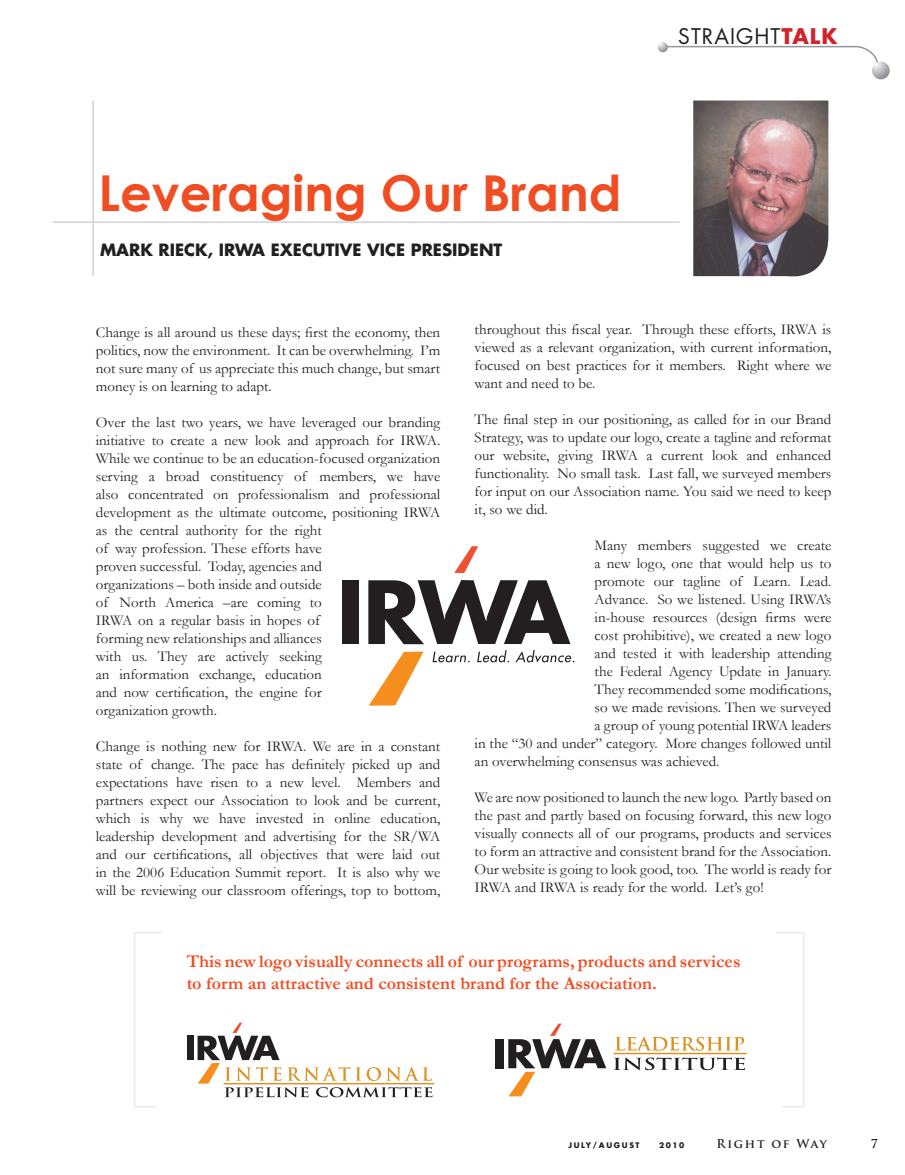
<style>
.page{position:relative;width:905px;height:1175px;background:#fff}
.page>*{position:absolute;margin:0;border:0;box-sizing:border-box;transform-origin:0 0}
.t1{font:700 49.5px "Century Gothic";color:#f04d22}
.t2{font:21px "Futura";letter-spacing:.05em;color:#231f20}
.t3{font:700 18px/21.6px "Garamond";color:#f04d22}
.t4{font:700 16.5px "Futura";color:#231f20}
.t5{font:15px/18px "Garamond";color:#231f20;text-align:justify}
.t6{font:700 12px "Trajan Pro";letter-spacing:.13em;color:#231f20}
.t7{font:700 7.5px "Futura";letter-spacing:.22em;color:#231f20}
.s1{font-weight:700;color:#d1232a}
</style>
<div class="page">
<svg style="left:872px;top:62px;width:17px;height:17px"></svg>
<svg style="left:657px;top:42px;width:222px;height:28px"></svg>
<svg style="left:369px;top:651px;width:54px;height:54px"></svg>
<svg style="left:454px;top:546px;width:24px;height:27px"></svg>
<svg style="left:432px;top:651px;width:37px;height:11px"></svg>
<svg style="left:477px;top:650px;width:32px;height:12px"></svg>
<svg style="left:515px;top:650px;width:59px;height:12px"></svg>
<div style="left:342px;top:580px;width:16px;height:64px;background:#231f20"></div>
<svg style="left:368px;top:580px;width:202px;height:64px"></svg>
<div style="left:495px;top:1039px;width:8px;height:29px;background:#231f20"></div>
<svg style="left:508px;top:1023px;width:98px;height:73px"></svg>
<svg style="left:615px;top:1036px;width:129px;height:14px"></svg>
<svg style="left:614px;top:1057px;width:131px;height:13px"></svg>
<hr style="left:613px;top:1052px;width:133px;height:2px;background:#de9226">
<hr style="left:53px;top:221px;width:626px;height:2px;background:#d1d2d4">
<hr style="left:92px;top:101px;width:2px;height:175px;background:#d1d2d4">
<div style="left:187px;top:1035px;width:7px;height:25px;background:#231f20"></div>
<svg style="left:197px;top:1022px;width:235px;height:75px"></svg>
<hr style="left:224px;top:1082px;width:210px;height:2px;background:#de9226">
<img style="left:693px;top:101px;width:135px;height:176px">
<svg style="left:777px;top:932px;width:27px;height:175px"></svg>
<svg style="left:134px;top:932px;width:28px;height:175px"></svg>
<p class="t1" style="left:98px;top:162px;width:524px">Leveraging Our Brand</p>
<p class="t4" style="left:100px;top:238px;width:404px">MARK RIECK, IRWA EXECUTIVE VICE PRESIDENT</p>
<p class="t2" style="left:678px;top:23px;width:160px">STRAIGHT<span class="s1">TALK</span></p>
<p class="t5" style="left:96px;top:323px;width:346px">Change is all around us these days; first the economy, then politics, now the environment. It can be overwhelming. I’m not sure many of us appreciate this much change, but smart money is on learning to adapt.</p>
<p class="t5" style="left:96px;top:413px;width:346px;text-align:left">Over the last two years, we have leveraged our branding initiative to create a new look and approach for IRWA.<br>While we continue to be an education-focused organization serving a broad constituency of members, we have also concentrated on professionalism and professional development as the ultimate outcome, positioning IRWA as the central authority for the right<br>of way profession. These efforts have<br>proven successful. Today, agencies and<br>organizations – both inside and outside<br>of North America –are coming to<br>IRWA on a regular basis in hopes of<br>forming new relationships and alliances<br>with us. They are actively seeking<br>an information exchange, education<br>and now certification, the engine for<br>organization growth.</p>
<p class="t5" style="left:96px;top:737px;width:346px">Change is nothing new for IRWA. We are in a constant state of change. The pace has definitely picked up and expectations have risen to a new level. Members and partners expect our Association to look and be current, which is why we have invested in online education, leadership development and advertising for the SR/WA and our certifications, all objectives that were laid out in the 2006 Education Summit report. It is also why we will be reviewing our classroom offerings, top to bottom,</p>
<p class="t5" style="left:474px;top:320px;width:358px">throughout this fiscal year. Through these efforts, IRWA is viewed as a relevant organization, with current information, focused on best practices for it members. Right where we want and need to be.</p>
<p class="t5" style="left:474px;top:410px;width:358px">The final step in our positioning, as called for in our Brand Strategy, was to update our logo, create a tagline and reformat our website, giving IRWA a current look and enhanced functionality. No small task. Last fall, we surveyed members for input on our Association name. You said we need to keep it, so we did.</p>
<p class="t5" style="left:594px;top:536px;width:238px">Many members suggested we create</p>
<p class="t5" style="left:594px;top:554px;width:238px">a new logo, one that would help us to</p>
<p class="t5" style="left:594px;top:572px;width:238px">promote our tagline of Learn. Lead.</p>
<p class="t5" style="left:594px;top:590px;width:238px">Advance. So we listened. Using IRWA’s</p>
<p class="t5" style="left:594px;top:608px;width:238px">in-house resources (design firms were</p>
<p class="t5" style="left:594px;top:626px;width:238px">cost prohibitive), we created a new logo</p>
<p class="t5" style="left:594px;top:644px;width:238px">and tested it with leadership attending</p>
<p class="t5" style="left:594px;top:662px;width:238px">the Federal Agency Update in January.</p>
<p class="t5" style="left:594px;top:680px;width:238px">They recommended some modifications,</p>
<p class="t5" style="left:594px;top:698px;width:238px">so we made revisions. Then we surveyed</p>
<p class="t5" style="left:594px;top:716px;width:238px">a group of young potential IRWA leaders</p>
<p class="t5" style="left:474px;top:734px;width:358px">in the “30 and under” category. More changes followed until</p>
<p class="t5" style="left:474px;top:752px;width:246px">an overwhelming consensus was achieved.</p>
<p class="t5" style="left:474px;top:788px;width:358px">We are now positioned to launch the new logo. Partly based on the past and partly based on focusing forward, this new logo visually connects all of our programs, products and services to form an attractive and consistent brand for the Association.<br>Our website is going to look good, too. The world is ready for IRWA and IRWA is ready for the world. Let’s go!</p>
<p class="t3" style="left:187px;top:950px;width:555px">This new logo visually connects all of our programs, products and services to form an attractive and consistent brand for the Association.</p>
<p class="t7" style="left:568px;top:1140px;width:73px">JULY/AUGUST</p>
<p class="t7" style="left:659px;top:1140px;width:27px">2010</p>
<p class="t6" style="left:716px;top:1136px;width:112px">Right of Way</p>
<p class="t6" style="left:870px;top:1136px;width:9px">7</p>
</div>
